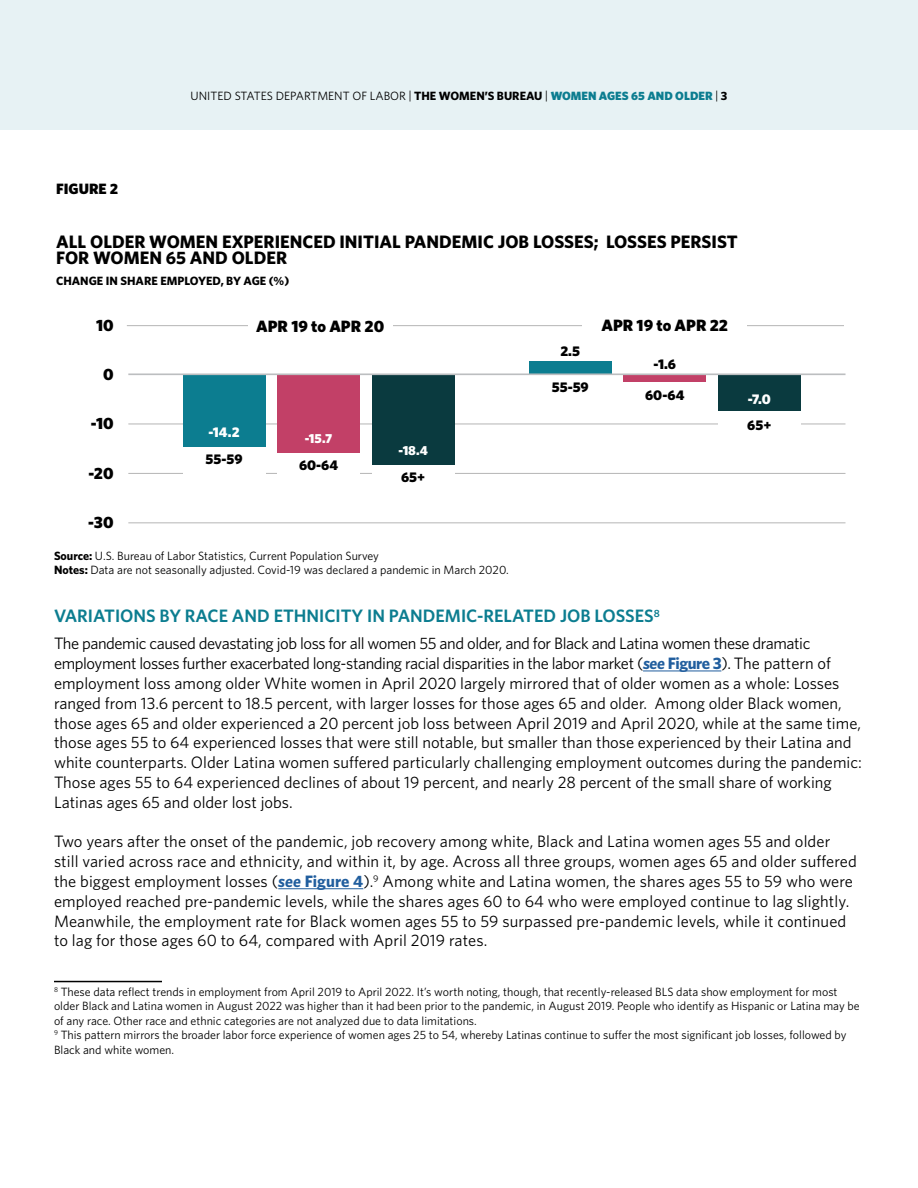
<style>
.page{position:relative;width:918px;height:1188px;background:#fff}
.page>*{position:absolute;margin:0;border:0;box-sizing:border-box;transform-origin:0 0}
.t1{font:700 18px "Whitney";color:#000}
.t2{font:600 18px "Whitney";color:#0c7d90}
.text{font:16.5px/19.8px "Whitney";color:#000}
.t3{font:900 16.35px "Whitney";color:#000}
.t4{font:900 15px "Whitney";color:#000}
.t5{font:900 14.1px "Whitney";color:#000}
.t6{font:900 14.1px "Whitney";color:#fff}
.t7{font:900 13.2px "Whitney";color:#fff}
.footnote{font:12px/14.4px "Whitney";color:#000}
.t8{font:700 12px "Whitney";color:#000}
.s1{font-family:"Raleway"}
.s2{font-weight:700}
.s3{font-weight:900;color:#0c7d90}
.s4{font-weight:700;font-style:italic;color:#215e9e}
.s5{font-weight:700;color:#215e9e}
</style>
<div class="page">
<hr style="left:643px;top:671px;width:78px;height:1px;background:#215e9e">
<hr style="left:278px;top:888px;width:85px;height:1px;background:#215e9e">
<hr style="left:54px;top:981px;width:108px;height:1px;background:#000">
<div style="left:0;top:0;width:918px;height:130px;background:#e7f2f4"></div>
<hr style="left:127px;top:325px;width:717px;height:1px;background:#000">
<hr style="left:128px;top:424px;width:718px;height:1px;background:#000">
<hr style="left:128px;top:473px;width:718px;height:1px;background:#000">
<hr style="left:128px;top:522px;width:718px;height:1px;background:#000">
<div style="left:183px;top:375px;width:82px;height:71px;background:#0c7d90"></div>
<div style="left:277px;top:374px;width:83px;height:79px;background:#c24067"></div>
<div style="left:372px;top:375px;width:83px;height:90px;background:#0a3a3f"></div>
<div style="left:529px;top:361px;width:83px;height:13px;background:#0c7d90"></div>
<div style="left:623px;top:375px;width:83px;height:6px;background:#c24067"></div>
<div style="left:718px;top:374px;width:83px;height:36px;background:#0a3a3f"></div>
<div style="left:183px;top:453px;width:82px;height:26px;background:#fff"></div>
<div style="left:277px;top:459px;width:83px;height:26px;background:#fff"></div>
<div style="left:372px;top:471px;width:83px;height:26px;background:#fff"></div>
<div style="left:248px;top:319px;width:145px;height:32px;background:#fff"></div>
<div style="left:582px;top:318px;width:165px;height:26px;background:#fff"></div>
<div style="left:718px;top:418px;width:83px;height:27px;background:#fff"></div>
<hr style="left:128px;top:373px;width:718px;height:2px;background:#bcbec0">
<h1 class="footnote" style="left:191px;top:88px;width:538px">UNITED STATES DEPARTMENT OF LABOR <span class="s1">|</span> <span class="s2">THE WOMEN’S BUREAU</span> <span class="s1">|</span> <span class="s3">WOMEN AGES 65 AND OLDER</span> <span class="s1">|</span> <span class="s2">3</span></h1>
<p class="t4" style="left:56px;top:178px;width:64px">FIGURE 2</p>
<p class="t1" style="left:56px;top:229px;width:683px">ALL OLDER WOMEN EXPERIENCED INITIAL PANDEMIC JOB LOSSES; LOSSES PERSIST</p>
<p class="t1" style="left:56px;top:245px;width:233px">FOR WOMEN 65 AND OLDER</p>
<p class="t8" style="left:56px;top:273px;width:235px">CHANGE IN SHARE EMPLOYED, BY AGE (%)</p>
<p class="t3" style="left:96px;top:314px;width:19px">10</p>
<p class="t3" style="left:103px;top:363px;width:12px">0</p>
<p class="t3" style="left:91px;top:413px;width:24px">-10</p>
<p class="t3" style="left:88px;top:462px;width:27px">-20</p>
<p class="t3" style="left:88px;top:511px;width:27px">-30</p>
<p class="t3" style="left:256px;top:315px;width:129px">APR 19 to APR 20</p>
<p class="t3" style="left:602px;top:314px;width:128px">APR 19 to APR 22</p>
<p class="t5" style="left:560px;top:342px;width:21px">2.5</p>
<p class="t5" style="left:654px;top:355px;width:24px">-1.6</p>
<p class="t5" style="left:552px;top:378px;width:39px">55-59</p>
<p class="t5" style="left:645px;top:385px;width:41px">60-64</p>
<p class="t6" style="left:209px;top:423px;width:33px">-14.2</p>
<p class="t7" style="left:305px;top:429px;width:29px">-15.7</p>
<p class="t7" style="left:399px;top:442px;width:31px">-18.4</p>
<p class="t5" style="left:206px;top:450px;width:39px">55-59</p>
<p class="t5" style="left:299px;top:456px;width:41px">60-64</p>
<p class="t5" style="left:401px;top:468px;width:26px">65+</p>
<p class="footnote" style="left:54px;top:548px;width:327px"><span class="s2">Source:</span> U.S. Bureau of Labor Statistics, Current Population Survey</p>
<p class="footnote" style="left:54px;top:563px;width:456px"><span class="s2">Notes:</span> Data are not seasonally adjusted. Covid-19 was declared a pandemic in March 2020.</p>
<p class="t6" style="left:748px;top:390px;width:25px">-7.0</p>
<p class="t5" style="left:747px;top:415px;width:26px">65+</p>
<h2 class="t2" style="left:54px;top:604px;width:607px">VARIATIONS BY RACE AND ETHNICITY IN PANDEMIC-RELATED JOB LOSSES<sup>8</sup></h2>
<p class="text" style="left:54px;top:633px;width:809px">The pandemic caused devastating job loss for all women 55 and older, and for Black and Latina women these dramatic employment losses further exacerbated long-standing racial disparities in the labor market (<span class="s4">see</span> <span class="s5">Figure 3</span>). The pattern of employment loss among older White women in April 2020 largely mirrored that of older women as a whole: Losses ranged from 13.6 percent to 18.5 percent, with larger losses for those ages 65 and older. Among older Black women, those ages 65 and older experienced a 20 percent job loss between April 2019 and April 2020, while at the same time, those ages 55 to 64 experienced losses that were still notable, but smaller than those experienced by their Latina and white counterparts. Older Latina women suffered particularly challenging employment outcomes during the pandemic:<br>Those ages 55 to 64 experienced declines of about 19 percent, and nearly 28 percent of the small share of working Latinas ages 65 and older lost jobs.</p>
<p class="text" style="left:54px;top:831px;width:804px">Two years after the onset of the pandemic, job recovery among white, Black and Latina women ages 55 and older still varied across race and ethnicity, and within it, by age. Across all three groups, women ages 65 and older suffered the biggest employment losses (<span class="s4">see</span> <span class="s5">Figure 4</span>).<sup>9</sup> Among white and Latina women, the shares ages 55 to 59 who were employed reached pre-pandemic levels, while the shares ages 60 to 64 who were employed continue to lag slightly.<br>Meanwhile, the employment rate for Black women ages 55 to 59 surpassed pre-pandemic levels, while it continued to lag for those ages 60 to 64, compared with April 2019 rates.</p>
<p class="footnote" style="left:54px;top:984px;width:807px"><sup>8</sup> These data reflect trends in employment from April 2019 to April 2022. It’s worth noting, though, that recently-released BLS data show employment for most older Black and Latina women in August 2022 was higher than it had been prior to the pandemic, in August 2019. People who identify as Hispanic or Latina may be of any race. Other race and ethnic categories are not analyzed due to data limitations.</p>
<p class="footnote" style="left:54px;top:1027px;width:794px"><sup>9</sup> This pattern mirrors the broader labor force experience of women ages 25 to 54, whereby Latinas continue to suffer the most significant job losses, followed by<br>Black and white women.</p>
</div>
